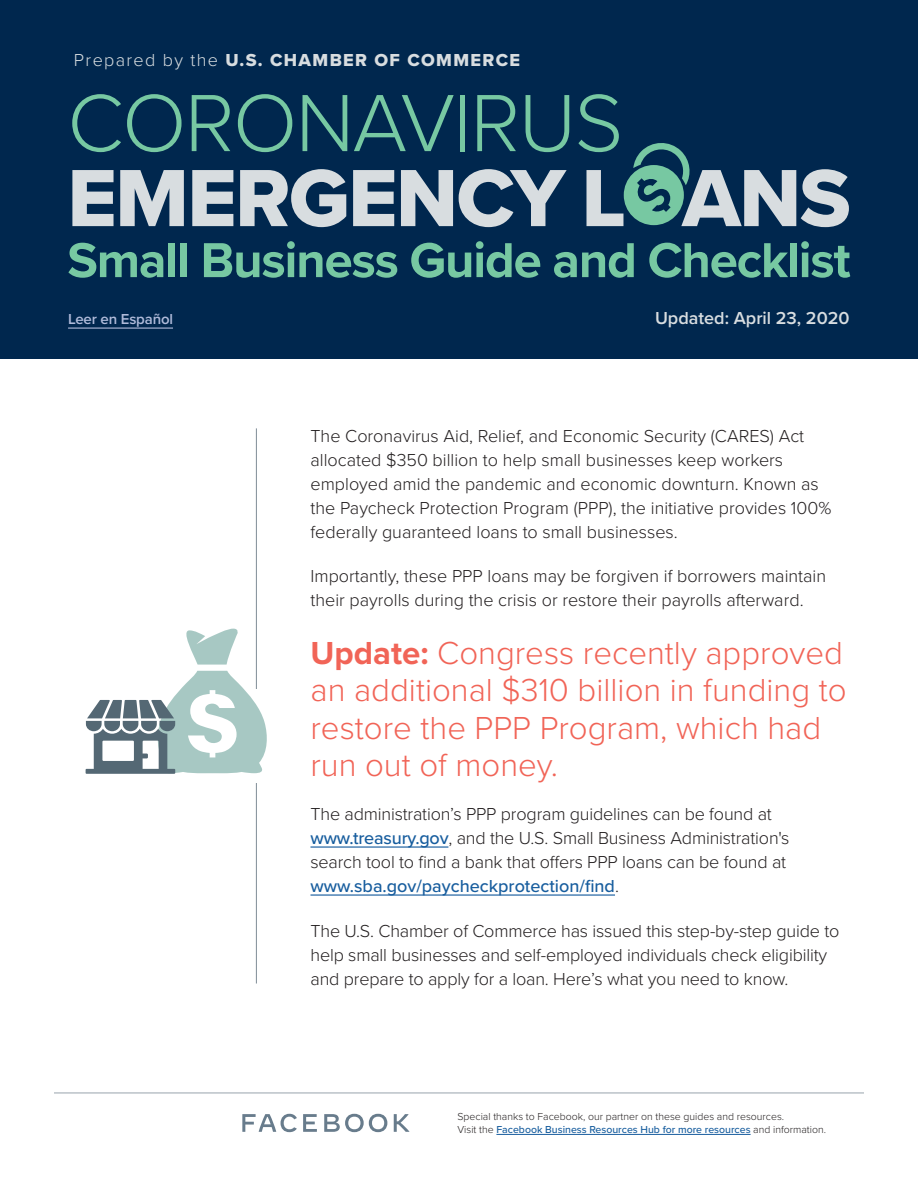
<style>
.page{position:relative;width:918px;height:1188px;background:#fff}
.page>*{position:absolute;margin:0;border:0;box-sizing:border-box;transform-origin:0 0}
.t1{font:84px "Proxima Nova Extrabld";letter-spacing:-.02em;color:#d8dde0}
.t2{font:300 84px "Proxima Nova";letter-spacing:-.02em;color:#77c8a2}
.t3{font:700 50.85px "Proxima Nova";letter-spacing:-.025em;color:#77c8a2}
.t4{font:300 33px/37.5px "Proxima Nova";color:#f16457}
.t5{font:300 18px/24px "Proxima Nova";color:#231f20}
.t6{font:18px "Proxima Nova Extrabld";letter-spacing:.075em;color:#d8dde0}
.t7{font:600 18px "Proxima Nova";color:#d8dde0}
.t8{font:600 15px "Proxima Nova";letter-spacing:-.01em;color:#b0bbda}
.t9{font:300 10.5px/12.6px "Proxima Nova";color:#231f20}
.s1{font-family:"Proxima Nova";font-weight:300}
.s2{font-weight:700}
.s3{font-weight:500;color:#175d9e}
</style>
<div class="page">
<div style="left:0;top:0;width:918px;height:359px;background:#00274e"></div>
<hr style="left:310px;top:846px;width:138px;height:2px;background:#175d9e">
<hr style="left:310px;top:894px;width:305px;height:2px;background:#175d9e">
<hr style="left:256px;top:428px;width:1px;height:556px;background:#7f8d97">
<div style="left:193px;top:689px;width:77px;height:94px;background:#fff"></div>
<svg style="left:186px;top:629px;width:52px;height:36px"></svg>
<svg style="left:86px;top:671px;width:181px;height:103px"></svg>
<svg style="left:624px;top:143px;width:66px;height:82px"></svg>
<hr style="left:68px;top:328px;width:105px;height:1px;background:#b0bbda">
<hr style="left:54px;top:1093px;width:810px;height:1px;background:#98a4ac">
<hr style="left:496px;top:1134px;width:255px;height:1px;background:#175d9e">
<svg style="left:242px;top:1114px;width:55px;height:18px"></svg>
<svg style="left:303px;top:1114px;width:14px;height:18px"></svg>
<svg style="left:324px;top:1114px;width:63px;height:18px"></svg>
<svg style="left:394px;top:1114px;width:16px;height:18px"></svg>
<p class="t6" style="left:74px;top:46px;width:448px"><span class="s1">Prepared by the</span> U.S. CHAMBER OF COMMERCE</p>
<p class="t2" style="left:67px;top:60px;width:558px">CORONAVIRUS</p>
<p class="t1" style="left:67px;top:135px;width:785px">EMERGENCY L ANS</p>
<p class="t3" style="left:67px;top:222px;width:785px">Small Business Guide and Checklist</p>
<p class="t8" style="left:68px;top:307px;width:107px">Leer en Español</p>
<p class="t7" style="left:655px;top:304px;width:196px">Updated: April 23, 2020</p>
<p class="t5" style="left:310px;top:423px;width:522px">The Coronavirus Aid, Relief, and Economic Security (CARES) Act allocated $350 billion to help small businesses keep workers employed amid the pandemic and economic downturn. Known as the Paycheck Protection Program (PPP), the initiative provides 100% federally guaranteed loans to small businesses.</p>
<p class="t5" style="left:310px;top:563px;width:517px">Importantly, these PPP loans may be forgiven if borrowers maintain their payrolls during the crisis or restore their payrolls afterward.</p>
<p class="t4" style="left:310px;top:632px;width:538px"><span class="s2">Update:</span> Congress recently approved an additional $310 billion in funding to restore the PPP Program, which had run out of money.</p>
<p class="t5" style="left:310px;top:801px;width:480px">The administration’s PPP program guidelines can be found at <span class="s3">www.treasury.gov</span>, and the U.S. Small Business Administration's search tool to find a bank that offers PPP loans can be found at <span class="s3">www.sba.gov/paycheckprotection/find</span>.</p>
<p class="t5" style="left:310px;top:918px;width:530px">The U.S. Chamber of Commerce has issued this step-by-step guide to help small businesses and self-employed individuals check eligibility and prepare to apply for a loan. Here’s what you need to know.</p>
<p class="t9" style="left:457px;top:1110px;width:370px">Special thanks to Facebook, our partner on these guides and resources.<br>Visit the <span class="s3">Facebook Business Resources Hub for more resources</span> and information.</p>
</div>
